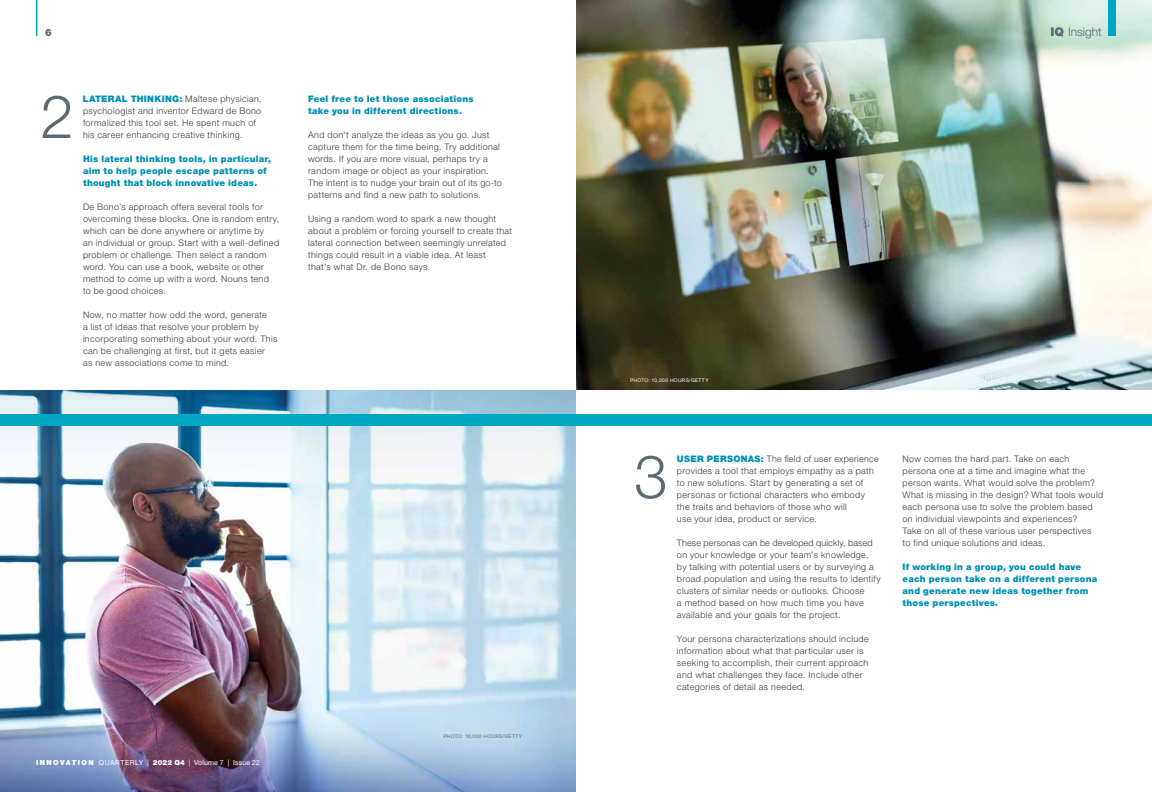
<style>
.page{position:relative;width:1152px;height:792px;background:#fff}
.page>*{position:absolute;margin:0;border:0;box-sizing:border-box;transform-origin:0 0}
.t1{font:300 60px "Helvetica Neue LT Std";color:#5c6971}
.t2{font:300 12px "Helvetica Neue LT Std";letter-spacing:-.005em;color:#5c6971}
.t3{font:900 10px "Helvetica Neue LT Std";color:#5c6971}
.t4{font:300 9px/12px "Helvetica Neue LT Std";letter-spacing:.04em;color:#393a39}
.t5{font:900 9px/12px "Helvetica Neue LT Std";letter-spacing:.02em;color:#0091b5}
.t6{font:7px "Helvetica Neue LT Std";letter-spacing:.02em;color:#fff}
.t7{font:5px "Helvetica Neue LT Std";letter-spacing:.065em;color:#fff}
.t8{font:5px "Helvetica Neue LT Std";letter-spacing:.065em;color:#5c6971}
.s1{font-weight:900;color:#0091b5}
.s2{font-weight:900}
</style>
<div class="page">
<img style="left:576px;top:0;width:576px;height:390px">
<div style="left:1109px;top:0;width:7px;height:36px;background:#00a7c3"></div>
<img style="left:0;top:390px;width:576px;height:402px">
<div style="left:0;top:414px;width:1152px;height:12px;background:#00a7c3"></div>
<hr style="left:36px;top:0;width:2px;height:35px;background:#00a7c3">
<p class="t3" style="left:45px;top:26px;width:8px">6</p>
<p class="t4" style="left:83px;top:93px;width:180px"><span class="s1">LATERAL THINKING:</span> Maltese physician, psychologist and inventor Edward de Bono formalized this tool set. He spent much of his career enhancing creative thinking.</p>
<p class="t5" style="left:83px;top:153px;width:190px">His lateral thinking tools, in particular, aim to help people escape patterns of thought that block innovative ideas.</p>
<p class="t4" style="left:83px;top:201px;width:198px">De Bono’s approach offers several tools for overcoming these blocks. One is random entry, which can be done anywhere or anytime by<br>an individual or group. Start with a well-defined problem or challenge. Then select a random word. You can use a book, website or other method to come up with a word. Nouns tend<br>to be good choices.</p>
<p class="t4" style="left:83px;top:309px;width:196px">Now, no matter how odd the word, generate<br>a list of ideas that resolve your problem by incorporating something about your word. This can be challenging at first, but it gets easier<br>as new associations come to mind.</p>
<h1 class="t1" style="left:40px;top:80px;width:35px">2</h1>
<p class="t5" style="left:308px;top:93px;width:167px">Feel free to let those associations take you in different directions.</p>
<p class="t4" style="left:308px;top:129px;width:195px">And don't analyze the ideas as you go. Just capture them for the time being. Try additional words. If you are more visual, perhaps try a random image or object as your inspiration.<br>The intent is to nudge your brain out of its go-to patterns and find a new path to solutions.</p>
<p class="t4" style="left:308px;top:213px;width:206px">Using a random word to spark a new thought about a problem or forcing yourself to create that lateral connection between seemingly unrelated things could result in a viable idea. At least<br>that’s what Dr. de Bono says.</p>
<p class="t6" style="left:36px;top:758px;width:225px"><span class="s2">I N N OVATI O N</span> QUARTERLY | <span class="s2">2022 Q4</span> | Volume 7 | Issue 22</p>
<p class="t8" style="left:443px;top:733px;width:80px">PHOTO: 10,000 HOURS/GETTY</p>
<p class="t7" style="left:630px;top:377px;width:80px">PHOTO: 10,000 HOURS/GETTY</p>
<h2 class="t2" style="left:1050px;top:24px;width:53px"><span class="s2">IQ</span> Insight</h2>
<p class="t4" style="left:677px;top:453px;width:203px"><span class="s1">USER PERSONAS:</span> The field of user experience provides a tool that employs empathy as a path to new solutions. Start by generating a set of personas or fictional characters who embody the traits and behaviors of those who will<br>use your idea, product or service.</p>
<p class="t4" style="left:677px;top:537px;width:205px">These personas can be developed quickly, based on your knowledge or your team's knowledge,<br>by talking with potential users or by surveying a broad population and using the results to identify clusters of similar needs or outlooks. Choose<br>a method based on how much time you have available and your goals for the project.</p>
<p class="t4" style="left:677px;top:633px;width:193px">Your persona characterizations should include information about what that particular user is seeking to accomplish, their current approach and what challenges they face. Include other categories of detail as needed.</p>
<h1 class="t1" style="left:634px;top:440px;width:35px">3</h1>
<p class="t4" style="left:903px;top:453px;width:202px">Now comes the hard part. Take on each persona one at a time and imagine what the person wants. What would solve the problem?<br>What is missing in the design? What tools would each persona use to solve the problem based on individual viewpoints and experiences?<br>Take on all of these various user perspectives<br>to find unique solutions and ideas.</p>
<p class="t5" style="left:903px;top:561px;width:196px">If working in a group, you could have each person take on a different persona and generate new ideas together from those perspectives.</p>
</div>
